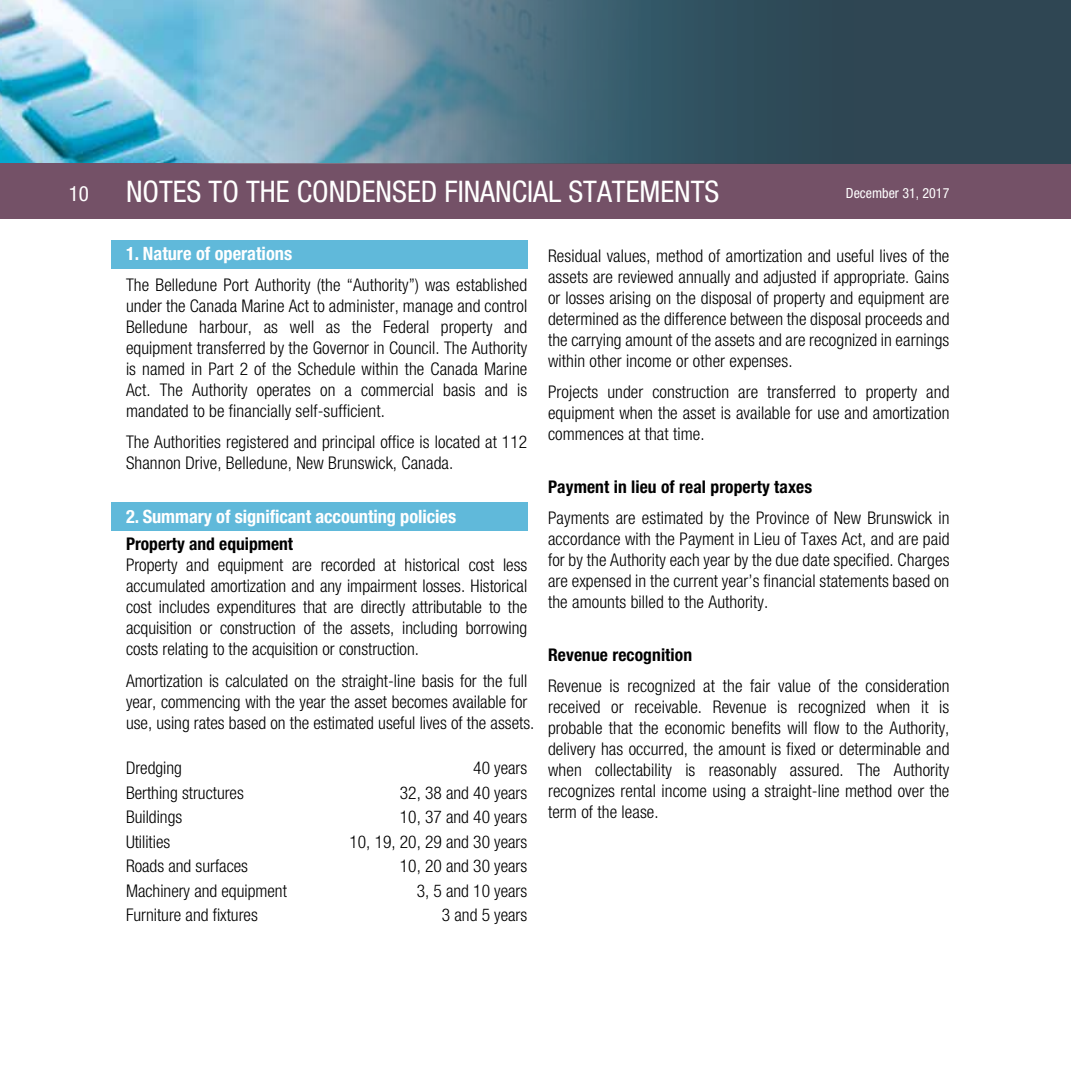
<style>
.page{position:relative;width:1071px;height:1071px;background:#fff}
.page>*{position:absolute;margin:0;border:0;box-sizing:border-box;transform-origin:0 0}
.t1{font:condensed 29.75px "Helvetica Neue";color:#fff}
.t2{font:condensed 21px "Helvetica Neue";color:#fff}
.t3{font:700 condensed 18.38px "Helvetica Neue";letter-spacing:-.005em;color:#fff}
.t4{font:300 condensed 17.5px/21px "Helvetica Neue";color:#000;text-align:justify}
.t5{font:700 condensed 17.5px "Helvetica Neue";letter-spacing:.005em;color:#000}
.t6{font:condensed 14px "Helvetica Neue";color:#fff}
</style>
<div class="page">
<div style="left:111px;top:240px;width:417px;height:29px;background:#60b9da"></div>
<div style="left:111px;top:502px;width:417px;height:29px;background:#60b9da"></div>
<div style="left:0;top:163px;width:1071px;height:56px;background:#745167"></div>
<svg style="left:0;top:0;width:1071px;height:163px;background:#598091"></svg>
<p class="t2" style="left:69px;top:181px;width:22px">10</p>
<h1 class="t1" style="left:126px;top:174px;width:595px">NOTES TO THE CONDENSED FINANCIAL STATEMENTS</h1>
<p class="t6" style="left:846px;top:185px;width:105px">December 31, 2017</p>
<p class="t3" style="left:126px;top:243px;width:168px">1. Nature of operations</p>
<p class="t4" style="left:126px;top:274px;width:403px">The Belledune Port Authority (the “Authority”) was established under the Canada Marine Act to administer, manage and control Belledune harbour, as well as the Federal property and equipment transferred by the Governor in Council. The Authority is named in Part 2 of the Schedule within the Canada Marine Act. The Authority operates on a commercial basis and is mandated to be financially self-sufficient.</p>
<p class="t4" style="left:126px;top:432px;width:403px">The Authorities registered and principal office is located at 112<br>Shannon Drive, Belledune, New Brunswick, Canada.</p>
<p class="t3" style="left:126px;top:506px;width:332px">2. Summary of significant accounting policies</p>
<p class="t5" style="left:126px;top:533px;width:169px">Property and equipment</p>
<p class="t4" style="left:126px;top:554px;width:403px">Property and equipment are recorded at historical cost less accumulated amortization and any impairment losses. Historical cost includes expenditures that are directly attributable to the acquisition or construction of the assets, including borrowing costs relating to the acquisition or construction.</p>
<p class="t4" style="left:126px;top:670px;width:410px;text-align:left">Amortization is calculated on the straight-line basis for the full year, commencing with the year the asset becomes available for use, using rates based on the estimated useful lives of the assets.</p>
<p class="t4" style="left:126px;top:757px;width:58px">Dredging</p>
<p class="t4" style="left:473px;top:757px;width:56px">40 years</p>
<p class="t4" style="left:126px;top:782px;width:119px">Berthing structures</p>
<p class="t4" style="left:400px;top:782px;width:129px">32, 38 and 40 years</p>
<p class="t4" style="left:126px;top:806px;width:58px">Buildings</p>
<p class="t4" style="left:400px;top:806px;width:129px">10, 37 and 40 years</p>
<p class="t4" style="left:126px;top:831px;width:46px">Utilities</p>
<p class="t4" style="left:349px;top:831px;width:179px">10, 19, 20, 29 and 30 years</p>
<p class="t4" style="left:126px;top:855px;width:124px">Roads and surfaces</p>
<p class="t4" style="left:400px;top:855px;width:129px">10, 20 and 30 years</p>
<p class="t4" style="left:126px;top:880px;width:162px">Machinery and equipment</p>
<p class="t4" style="left:417px;top:880px;width:112px">3, 5 and 10 years</p>
<p class="t4" style="left:126px;top:904px;width:133px">Furniture and fixtures</p>
<p class="t4" style="left:442px;top:904px;width:87px">3 and 5 years</p>
<p class="t4" style="left:548px;top:245px;width:403px">Residual values, method of amortization and useful lives of the assets are reviewed annually and adjusted if appropriate. Gains or losses arising on the disposal of property and equipment are determined as the difference between the disposal proceeds and the carrying amount of the assets and are recognized in earnings within other income or other expenses.</p>
<p class="t4" style="left:548px;top:381px;width:403px">Projects under construction are transferred to property and equipment when the asset is available for use and amortization commences at that time.</p>
<p class="t5" style="left:548px;top:476px;width:266px">Payment in lieu of real property taxes</p>
<p class="t4" style="left:548px;top:507px;width:403px">Payments are estimated by the Province of New Brunswick in accordance with the Payment in Lieu of Taxes Act, and are paid for by the Authority each year by the due date specified. Charges are expensed in the current year’s financial statements based on the amounts billed to the Authority.</p>
<p class="t5" style="left:548px;top:644px;width:146px">Revenue recognition</p>
<p class="t4" style="left:548px;top:675px;width:403px">Revenue is recognized at the fair value of the consideration received or receivable. Revenue is recognized when it is probable that the economic benefits will flow to the Authority, delivery has occurred, the amount is fixed or determinable and when collectability is reasonably assured. The Authority recognizes rental income using a straight-line method over the term of the lease.</p>
</div>
